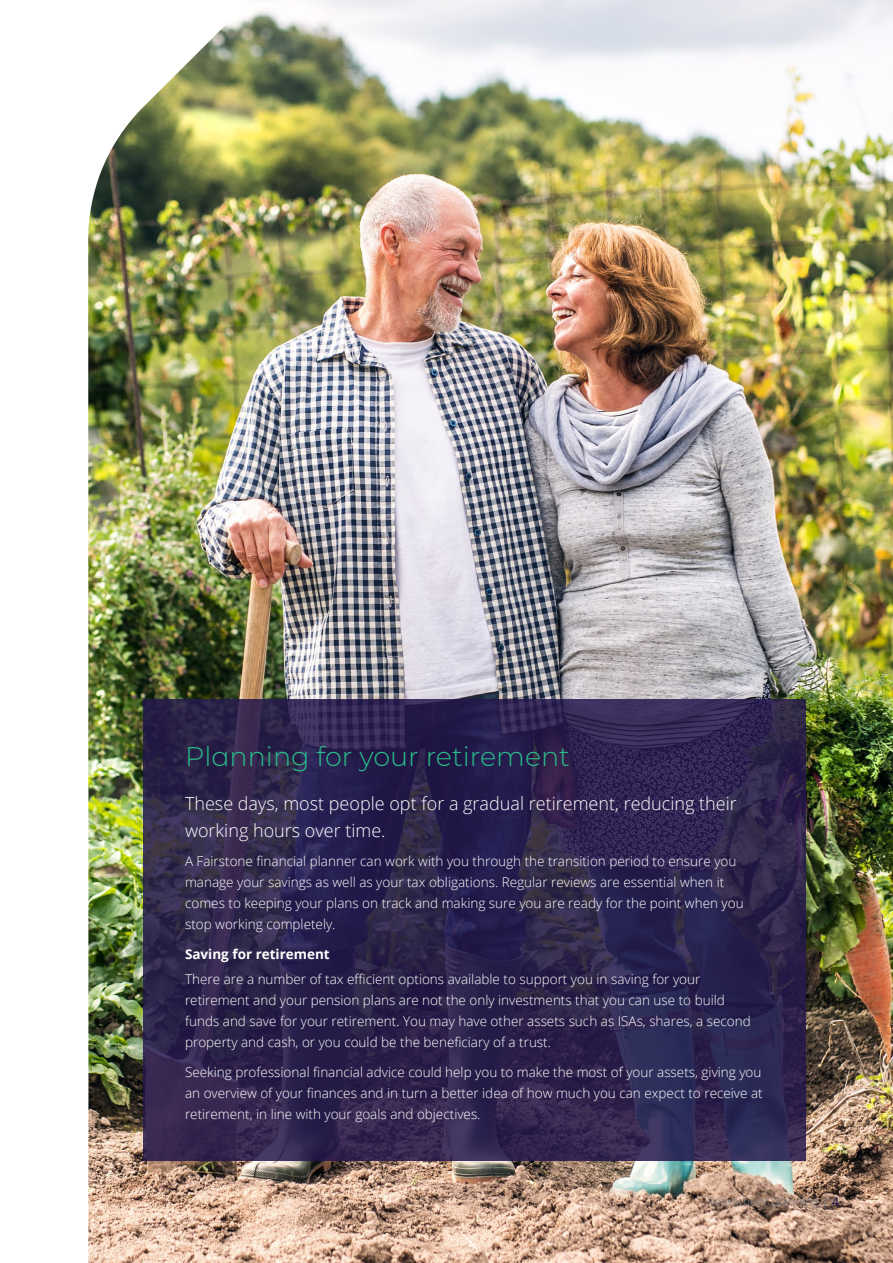
<style>
.page{position:relative;width:893px;height:1263px;background:#fff}
.page>*{position:absolute;margin:0;border:0;box-sizing:border-box;transform-origin:0 0}
.t1{font:100 27px "Montserrat";color:#29bb89}
.t2{font:300 18px/27px "Open Sans";color:#fff}
.t3{font:300 13.5px/21px "Open Sans";color:#fff}
.t4{font:700 13.5px "Open Sans";color:#fff}
.t5{font:300 12px "Open Sans";letter-spacing:.01em;color:#818b96}
.s1{font-weight:600;color:#24174c}
</style>
<div class="page">
<img style="left:88px;top:0;width:805px;height:1263px">
<svg style="left:144px;top:699px;width:662px;height:462px"></svg>
<h1 class="t1" style="left:185px;top:738px;width:386px">Planning for your retirement</h1>
<h2 class="t2" style="left:185px;top:789px;width:553px">These days, most people opt for a gradual retirement, reducing their working hours over time.</h2>
<p class="t3" style="left:185px;top:850px;width:560px">A Fairstone financial planner can work with you through the transition period to ensure you manage your savings as well as your tax obligations. Regular reviews are essential when it comes to keeping your plans on track and making sure you are ready for the point when you stop working completely.</p>
<p class="t4" style="left:185px;top:944px;width:146px">Saving for retirement</p>
<p class="t3" style="left:185px;top:968px;width:567px">There are a number of tax efficient options available to support you in saving for your retirement and your pension plans are not the only investments that you can use to build funds and save for your retirement. You may have other assets such as ISAs, shares, a second property and cash, or you could be the beneficiary of a trust.</p>
<p class="t3" style="left:185px;top:1061px;width:579px;text-align:justify">Seeking professional financial advice could help you to make the most of your assets, giving you an overview of your finances and in turn a better idea of how much you can expect to receive at retirement, in line with your goals and objectives.</p>
<p class="t5" style="left:707px;top:1194px;width:133px">Retirement planning | <span class="s1">4</span></p>
</div>
